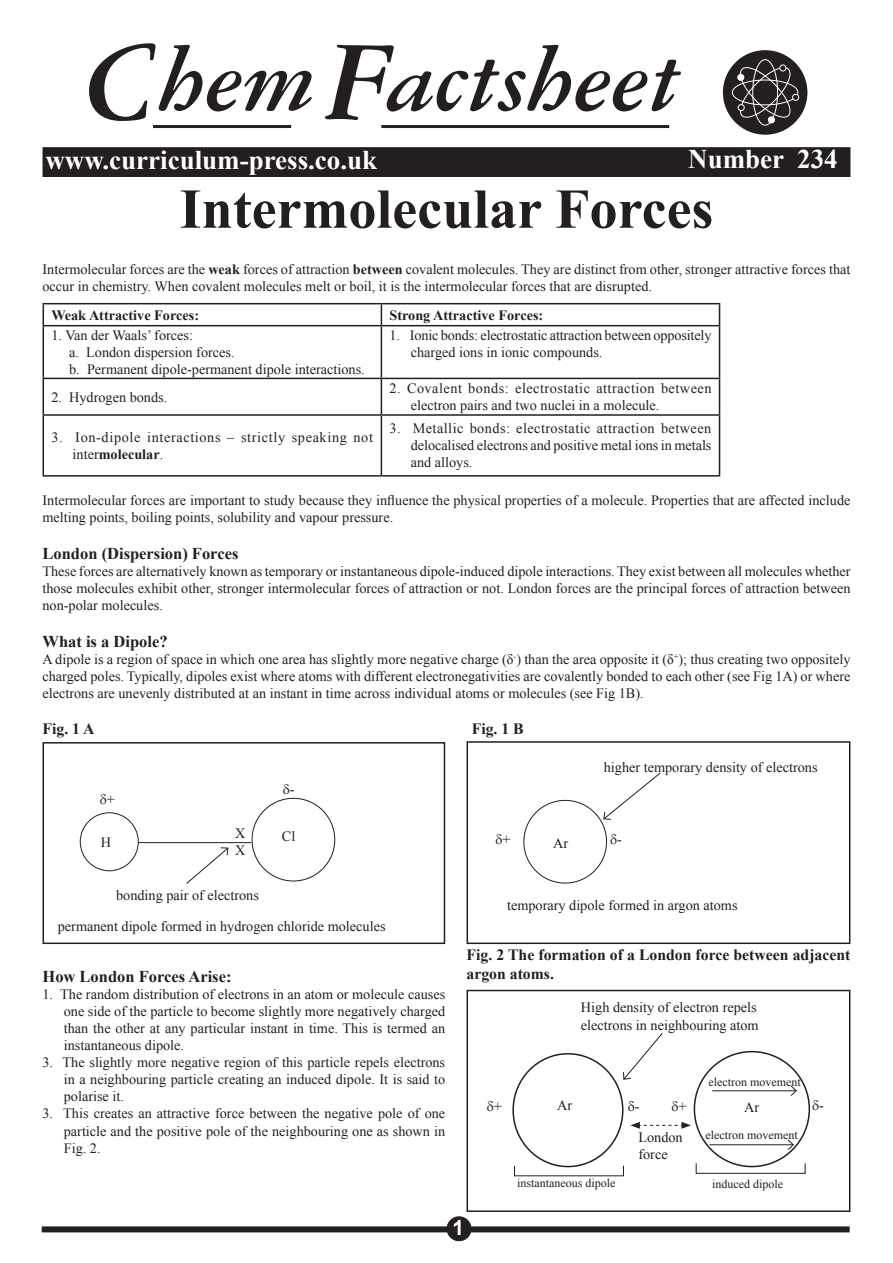
<style>
.page{position:relative;width:893px;height:1263px;background:#fff}
.page>*{position:absolute;margin:0;border:0;box-sizing:border-box;transform-origin:0 0}
.t1{font:italic 700 97.5px "American Garamond BT";color:#231f20}
.t2{font:700 56.25px "Times New Roman";color:#231f20}
.t3{font:700 27px "Times New Roman";color:#fff}
.t4{font:700 21px "Arial";color:#fff}
.t5{font:700 16.5px "Times New Roman";color:#231f20}
.t6{font:700 15.75px/18.9px "Times New Roman";color:#231f20}
.t7{font:14.25px/17.1px "Times New Roman";color:#231f20}
.t8{font:14.25px/17.1px "Times New Roman";letter-spacing:.035em;color:#231f20}
.t9{font:14.25px/17.1px "Times New Roman";letter-spacing:.045em;color:#231f20}
.t10{font:700 14.25px "Times New Roman";color:#231f20}
.t11{font:12px "Times New Roman";color:#231f20}
.s1{font-size:120px}
.s2{font-weight:700}
</style>
<div class="page">
<div style="left:43px;top:148px;width:807px;height:28px;background:#231f20"></div>
<div style="left:43px;top:147px;width:807px;height:30px;border:2px solid #231f20"></div>
<div style="left:42px;top:1226px;width:808px;height:6px;background:#231f20"></div>
<div style="left:447px;top:1217px;width:24px;height:24px;background:#231f20;border-radius:50%"></div>
<div style="left:447px;top:1216px;width:24px;height:25px;border:1px solid #231f20;border-radius:50%"></div>
<div style="left:724px;top:51px;width:83px;height:83px;background:#231f20;border-radius:50%"></div>
<div style="left:723px;top:50px;width:84px;height:85px;border:2px solid #231f20;border-radius:50%"></div>
<hr style="left:153px;top:125px;width:138px;height:3px;background:#231f20">
<hr style="left:381px;top:125px;width:288px;height:3px;background:#231f20">
<div style="left:752px;top:59px;width:26px;height:67px;border:1px solid #fff;border-radius:50%"></div>
<div style="left:732px;top:80px;width:66px;height:25px;border:1px solid #fff;border-radius:50%"></div>
<svg style="left:736px;top:64px;width:63px;height:59px"></svg>
<div style="left:779px;top:65px;width:7px;height:6px;border:1px solid #fff;border-radius:50%"></div>
<hr style="left:43px;top:303px;width:338px;height:1px;background:#231f20">
<svg style="left:43px;top:304px;width:1px;height:21px"></svg>
<hr style="left:381px;top:303px;width:339px;height:1px;background:#231f20">
<svg style="left:381px;top:304px;width:1px;height:21px"></svg>
<svg style="left:719px;top:304px;width:1px;height:21px"></svg>
<hr style="left:43px;top:325px;width:338px;height:1px;background:#231f20">
<hr style="left:43px;top:326px;width:1px;height:52px;background:#231f20">
<hr style="left:381px;top:325px;width:339px;height:1px;background:#231f20">
<hr style="left:381px;top:326px;width:1px;height:52px;background:#231f20">
<hr style="left:719px;top:326px;width:1px;height:52px;background:#231f20">
<hr style="left:43px;top:378px;width:338px;height:1px;background:#231f20">
<hr style="left:43px;top:379px;width:1px;height:35px;background:#231f20">
<hr style="left:381px;top:378px;width:339px;height:1px;background:#231f20">
<hr style="left:381px;top:379px;width:1px;height:35px;background:#231f20">
<hr style="left:719px;top:379px;width:1px;height:35px;background:#231f20">
<hr style="left:43px;top:414px;width:338px;height:2px;background:#231f20">
<hr style="left:43px;top:416px;width:1px;height:59px;background:#231f20">
<hr style="left:381px;top:414px;width:339px;height:2px;background:#231f20">
<hr style="left:381px;top:416px;width:1px;height:59px;background:#231f20">
<hr style="left:719px;top:416px;width:1px;height:59px;background:#231f20">
<hr style="left:43px;top:475px;width:338px;height:2px;background:#231f20">
<hr style="left:381px;top:475px;width:339px;height:2px;background:#231f20">
<div style="left:80px;top:812px;width:59px;height:59px;border:1px solid #231f20;border-radius:50%"></div>
<div style="left:252px;top:798px;width:83px;height:83px;border:1px solid #231f20;border-radius:50%"></div>
<hr style="left:138px;top:842px;width:113px;height:1px;background:#231f20">
<svg style="left:186px;top:847px;width:43px;height:37px"></svg>
<svg style="left:603px;top:772px;width:58px;height:48px"></svg>
<div style="left:43px;top:742px;width:402px;height:202px;border:2px solid #231f20"></div>
<div style="left:466px;top:741px;width:384px;height:203px;border:2px solid #231f20"></div>
<div style="left:466px;top:990px;width:384px;height:222px;border:2px solid #231f20"></div>
<div style="left:512px;top:1053px;width:111px;height:114px;border:2px solid #231f20;border-radius:50%"></div>
<div style="left:694px;top:1051px;width:116px;height:116px;border:2px solid #231f20;border-radius:50%"></div>
<svg style="left:630px;top:1122px;width:61px;height:7px"></svg>
<svg style="left:623px;top:1033px;width:40px;height:47px"></svg>
<hr style="left:712px;top:1090px;width:84px;height:1px;background:#231f20">
<svg style="left:790px;top:1085px;width:7px;height:11px"></svg>
<hr style="left:709px;top:1144px;width:84px;height:1px;background:#231f20">
<svg style="left:787px;top:1139px;width:7px;height:12px"></svg>
<div style="left:696px;top:1163px;width:109px;height:11px;border:1px solid #231f20"></div>
<h1 class="t1" style="left:85px;top:21px;width:598px"><span class="s1">C</span>hem<span class="s1">F</span>actsheet</h1>
<h3 class="t3" style="left:45px;top:141px;width:333px">www.curriculum-press.co.uk</h3>
<h3 class="t3" style="left:688px;top:140px;width:151px">Number 234</h3>
<h2 class="t2" style="left:180px;top:170px;width:535px">Intermolecular Forces</h2>
<p class="t7" style="left:43px;top:260px;width:809px">Intermolecular forces are the <span class="s2">weak</span> forces of attraction <span class="s2">between</span> covalent molecules. They are distinct from other, stronger attractive forces that occur in chemistry. When covalent molecules melt or boil, it is the intermolecular forces that are disrupted.</p>
<p class="t10" style="left:51px;top:305px;width:149px">Weak Attractive Forces:</p>
<p class="t10" style="left:389px;top:305px;width:155px">Strong Attractive Forces:</p>
<p class="t7" style="left:69px;top:326px;width:297px;text-indent:-18px">1. Van der Waals’ forces:<br>a. London dispersion forces.<br>b. Permanent dipole-permanent dipole interactions.</p>
<p class="t7" style="left:411px;top:326px;width:302px;text-indent:-21px">1. Ionic bonds: electrostatic attraction between oppositely charged ions in ionic compounds.</p>
<p class="t7" style="left:51px;top:388px;width:117px">2. Hydrogen bonds.</p>
<p class="t8" style="left:411px;top:380px;width:302px;text-indent:-21px">2. Covalent bonds: electrostatic attraction between electron pairs and two nuclei in a molecule.</p>
<p class="t9" style="left:73px;top:428px;width:302px;text-indent:-21px">3. Ion-dipole interactions – strictly speaking not inter<span class="s2">molecular</span>.</p>
<p class="t7" style="left:411px;top:420px;width:302px;text-align:justify;text-indent:-21px">3. Metallic bonds: electrostatic attraction between delocalised electrons and positive metal ions in metals and alloys.</p>
<p class="t7" style="left:43px;top:491px;width:809px">Intermolecular forces are important to study because they influence the physical properties of a molecule. Properties that are affected include melting points, boiling points, solubility and vapour pressure.</p>
<p class="t5" style="left:43px;top:542px;width:197px">London (Dispersion) Forces</p>
<p class="t7" style="left:43px;top:562px;width:809px;text-align:justify">These forces are alternatively known as temporary or instantaneous dipole-induced dipole interactions. They exist between all molecules whether those molecules exhibit other, stronger intermolecular forces of attraction or not. London forces are the principal forces of attraction between non-polar molecules.</p>
<p class="t5" style="left:43px;top:630px;width:127px">What is a Dipole?</p>
<p class="t7" style="left:43px;top:651px;width:809px;text-align:justify">A dipole is a region of space in which one area has slightly more negative charge (δ<sup>-</sup>) than the area opposite it (δ<sup>+</sup>); thus creating two oppositely charged poles. Typically, dipoles exist where atoms with different electronegativities are covalently bonded to each other (see Fig 1A) or where electrons are unevenly distributed at an instant in time across individual atoms or molecules (see Fig 1B).</p>
<p class="t6" style="left:43px;top:719px;width:54px">Fig. 1 A</p>
<p class="t6" style="left:472px;top:719px;width:54px">Fig. 1 B</p>
<p class="t7" style="left:107px;top:790px;width:10px">+</p>
<p class="t7" style="left:101px;top:833px;width:12px">H</p>
<p class="t7" style="left:290px;top:780px;width:6px">-</p>
<p class="t7" style="left:235px;top:824px;width:12px">X</p>
<p class="t7" style="left:282px;top:827px;width:15px">Cl</p>
<p class="t7" style="left:235px;top:841px;width:12px">X</p>
<p class="t7" style="left:604px;top:759px;width:215px">higher temporary density of electrons</p>
<p class="t7" style="left:502px;top:830px;width:10px">+</p>
<p class="t7" style="left:617px;top:831px;width:6px">-</p>
<p class="t7" style="left:553px;top:835px;width:17px">Ar</p>
<p class="t7" style="left:116px;top:886px;width:144px">bonding pair of electrons</p>
<p class="t7" style="left:58px;top:917px;width:329px">permanent dipole formed in hydrogen chloride molecules</p>
<p class="t5" style="left:43px;top:965px;width:190px">How London Forces Arise:</p>
<p class="t7" style="left:64px;top:985px;width:383px;text-align:justify;text-indent:-21px">1. The random distribution of electrons in an atom or molecule causes one side of the particle to become slightly more negatively charged than the other at any particular instant in time. This is termed an instantaneous dipole.</p>
<p class="t7" style="left:64px;top:1053px;width:383px;text-align:justify;text-indent:-21px">3. The slightly more negative region of this particle repels electrons in a neighbouring particle creating an induced dipole. It is said to polarise it.</p>
<p class="t7" style="left:64px;top:1105px;width:383px;text-align:justify;text-indent:-21px">3. This creates an attractive force between the negative pole of one particle and the positive pole of the neighbouring one as shown in Fig. 2.</p>
<p class="t7" style="left:507px;top:897px;width:232px">temporary dipole formed in argon atoms</p>
<p class="t6" style="left:466px;top:945px;width:385px">Fig. 2 The formation of a London force between adjacent argon atoms.</p>
<p class="t7" style="left:581px;top:999px;width:179px">High density of electron repels electrons in neighbouring atom</p>
<p class="t11" style="left:708px;top:1074px;width:94px">electron movement</p>
<p class="t7" style="left:557px;top:1097px;width:17px">Ar</p>
<p class="t7" style="left:744px;top:1099px;width:17px">Ar</p>
<p class="t7" style="left:494px;top:1098px;width:10px">+</p>
<p class="t7" style="left:635px;top:1097px;width:6px">-</p>
<p class="t7" style="left:678px;top:1097px;width:10px">+</p>
<p class="t7" style="left:819px;top:1097px;width:6px">-</p>
<p class="t7" style="left:638px;top:1128px;width:46px">London force</p>
<p class="t11" style="left:705px;top:1127px;width:94px">electron movement</p>
<p class="t11" style="left:517px;top:1175px;width:100px">instantaneous dipole</p>
<p class="t11" style="left:712px;top:1176px;width:72px">induced dipole</p>
<h3 class="t4" style="left:452px;top:1213px;width:13px">1</h3>
</div>
